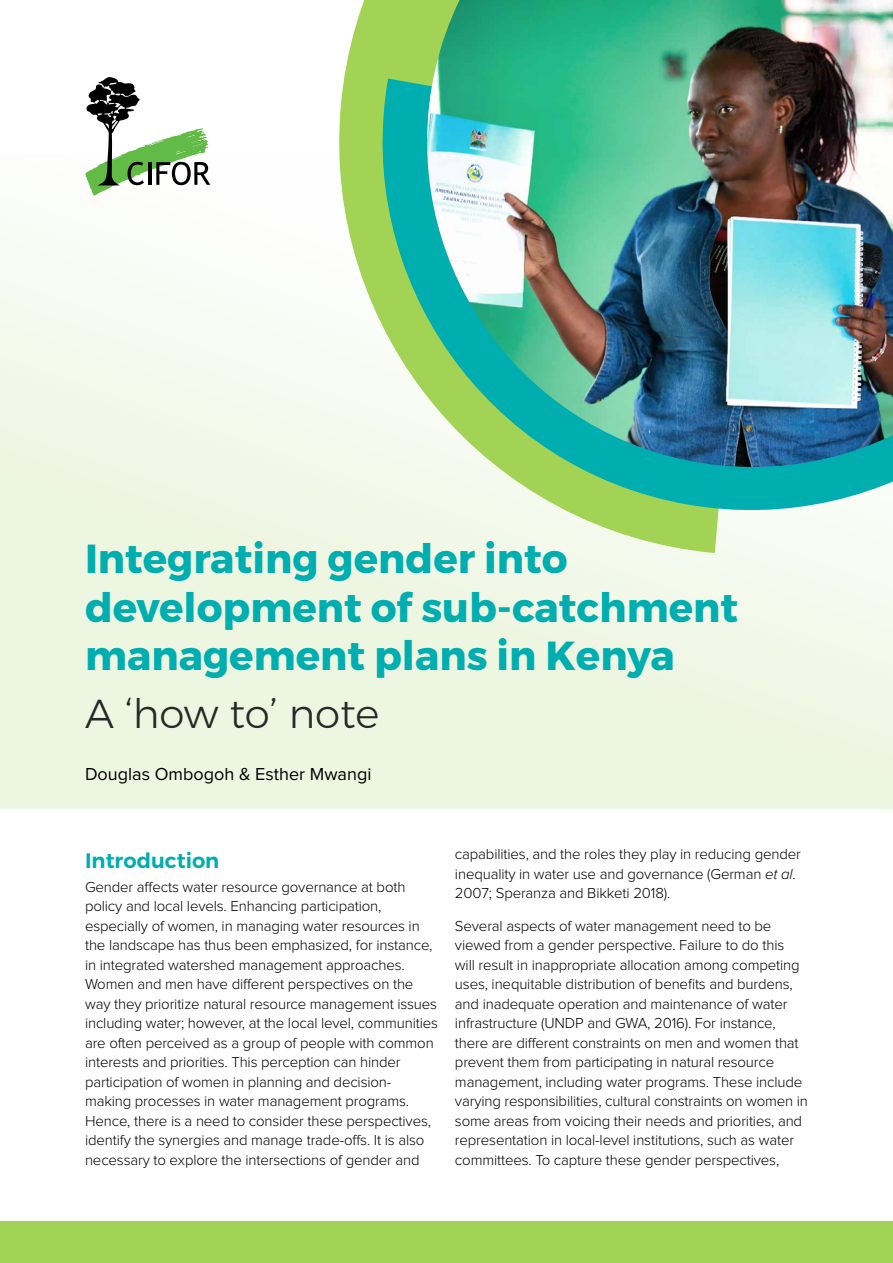
<style>
.page{position:relative;width:893px;height:1263px;background:#fff}
.page>*{position:absolute;margin:0;border:0;box-sizing:border-box;transform-origin:0 0}
.t1{font:700 40.5px/48.6px "Montserrat";color:#00adaf}
.t2{font:300 40.5px "Montserrat";letter-spacing:-.005em;color:#292829}
.t3{font:600 21px "Montserrat";color:#00adaf}
.t4{font:18px "Proxima Nova";color:#000}
.t5{font:300 15px/19.5px "Proxima Nova";letter-spacing:-.01em;color:#000}
.s1{font-style:italic}
</style>
<div class="page">
<div style="left:0;top:155px;width:893px;height:653px;background:linear-gradient(to bottom,#fcfdfa,#eaf4db)"></div>
<svg style="left:321px;top:0;width:466px;height:553px"></svg>
<svg style="left:353px;top:79px;width:540px;height:461px"></svg>
<img style="left:427px;top:0;width:466px;height:467px">
<div style="left:0;top:1221px;width:893px;height:42px;background:#a2d354"></div>
<svg style="left:85px;top:77px;width:125px;height:119px"></svg>
<h1 class="t1" style="left:85px;top:534px;width:655px">Integrating gender into development of sub-catchment management plans in Kenya</h1>
<h1 class="t2" style="left:85px;top:683px;width:296px">A ‘how to’ note</h1>
<p class="t4" style="left:85px;top:766px;width:288px">Douglas Ombogoh &amp; Esther Mwangi</p>
<h2 class="t3" style="left:85px;top:847px;width:136px">Introduction</h2>
<p class="t5" style="left:85px;top:877px;width:354px">Gender affects water resource governance at both policy and local levels. Enhancing participation, especially of women, in managing water resources in the landscape has thus been emphasized, for instance, in integrated watershed management approaches.<br>Women and men have different perspectives on the way they prioritize natural resource management issues including water; however, at the local level, communities are often perceived as a group of people with common interests and priorities. This perception can hinder participation of women in planning and decision&shy;making processes in water management programs.<br>Hence, there is a need to consider these perspectives, identify the synergies and manage trade-offs. It is also necessary to explore the intersections of gender and</p>
<p class="t5" style="left:455px;top:845px;width:347px">capabilities, and the roles they play in reducing gender inequality in water use and governance (German <span class="s1">et al</span>.<br>2007; Speranza and Bikketi 2018).</p>
<p class="t5" style="left:455px;top:916px;width:354px">Several aspects of water management need to be viewed from a gender perspective. Failure to do this will result in inappropriate allocation among competing uses, inequitable distribution of benefits and burdens, and inadequate operation and maintenance of water infrastructure (UNDP and GWA, 2016). For instance, there are different constraints on men and women that prevent them from participating in natural resource management, including water programs. These include varying responsibilities, cultural constraints on women in some areas from voicing their needs and priorities, and representation in local-level institutions, such as water committees. To capture these gender perspectives,</p>
</div>
